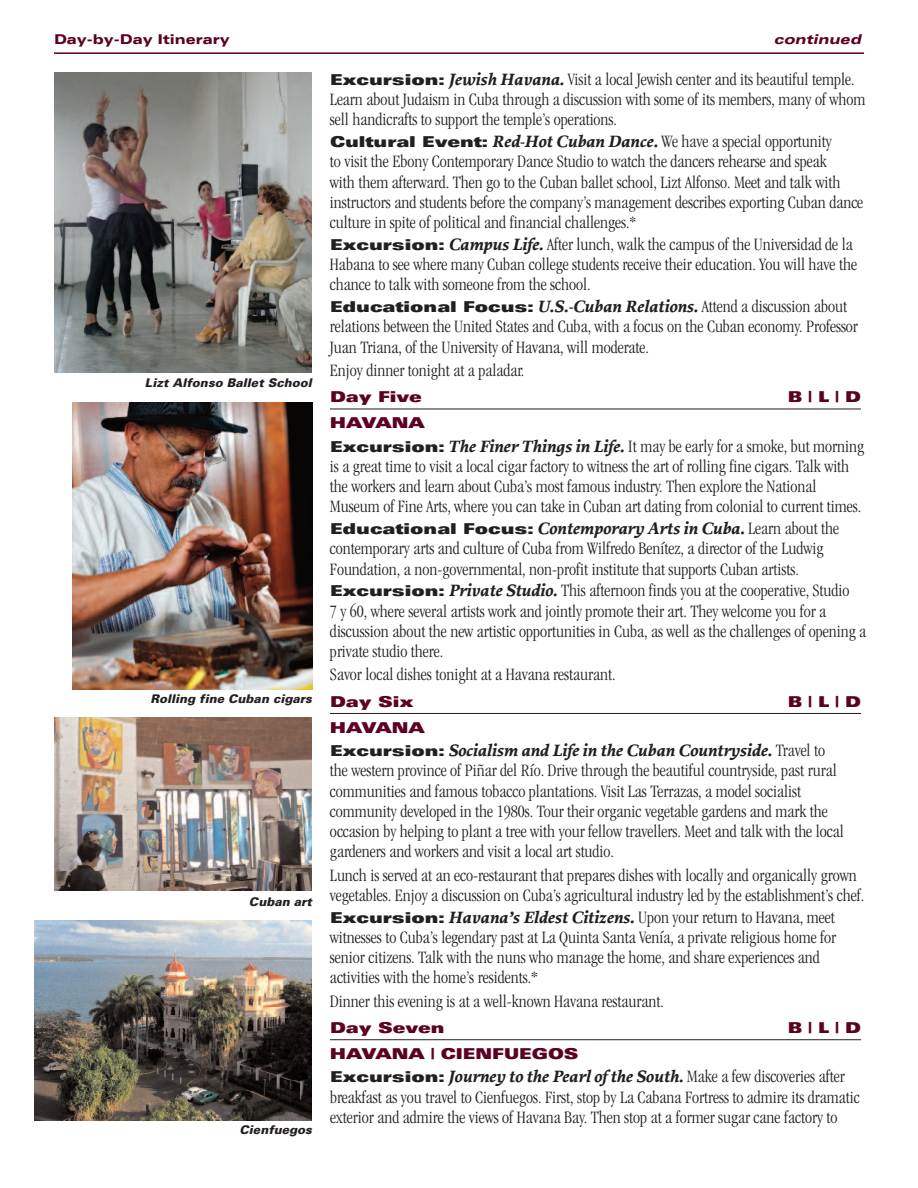
<style>
.page{position:relative;width:918px;height:1188px;background:#fff}
.page>*{position:absolute;margin:0;border:0;box-sizing:border-box;transform-origin:0 0}
.t1{font:300 condensed 18px/20.5px "Garamond";color:#231f20}
.t2{font:italic 700 17.25px "Proforma";color:#231f20}
.t3{font:900 expanded 15px "Univers";color:#5c0024}
.t4{font:900 expanded 13.5px "Univers";color:#5c0024}
.t5{font:italic 900 expanded 13.5px "Univers";letter-spacing:.005em;color:#5c0024}
.t6{font:italic 900 12px "Univers";letter-spacing:.005em;color:#231f20}
.s1{font-family:"Univers";font-weight:900;font-stretch:expanded;font-size:15px}
.s2{font-family:"Proforma";font-weight:700;font-style:italic;font-stretch:normal;font-size:17.25px}
.s3{font-family:"Univers";font-weight:900;font-style:normal;font-stretch:expanded;font-size:15px}
.s4{font-family:"Garamond";font-weight:300;font-style:normal;font-stretch:condensed;font-size:18px}
</style>
<div class="page">
<hr style="left:330px;top:409px;width:531px;height:1px;background:#231f20">
<hr style="left:330px;top:713px;width:531px;height:1px;background:#231f20">
<hr style="left:330px;top:1039px;width:531px;height:1px;background:#231f20">
<img style="left:72px;top:402px;width:240px;height:288px">
<hr style="left:54px;top:52px;width:810px;height:2px;background:#5c0024">
<img style="left:54px;top:72px;width:258px;height:301px">
<img style="left:35px;top:921px;width:277px;height:200px">
<img style="left:54px;top:717px;width:258px;height:174px">
<p class="t4" style="left:54px;top:34px;width:177px">Day-by-Day Itinerary</p>
<p class="t5" style="left:774px;top:34px;width:89px">continued</p>
<p class="t6" style="left:145px;top:379px;width:168px">Lizt Alfonso Ballet School</p>
<p class="t6" style="left:150px;top:694px;width:163px">Rolling fine Cuban cigars</p>
<p class="t6" style="left:249px;top:897px;width:65px">Cuban art</p>
<p class="t6" style="left:240px;top:1125px;width:74px">Cienfuegos</p>
<p class="t1" style="left:330px;top:70px;width:537px"><span class="s1">Excursion:</span> <span class="s2">Jewish Havana.</span> Visit a local Jewish center and its beautiful temple.<br>Learn about Judaism in Cuba through a discussion with some of its members, many of whom sell handicrafts to support the temple’s operations.<br><span class="s1">Cultural Event:</span> <span class="s2">Red-Hot Cuban Dance.</span> We have a special opportunity<br>to visit the Ebony Contemporary Dance Studio to watch the dancers rehearse and speak<br>with them afterward. Then go to the Cuban ballet school, Lizt Alfonso. Meet and talk with instructors and students before the company’s management describes exporting Cuban dance culture in spite of political and financial challenges.*<br><span class="s1">Excursion:</span> <span class="s2">Campus Life.</span> After lunch, walk the campus of the Universidad de la Habana to see where many Cuban college students receive their education. You will have the chance to talk with someone from the school.<br><span class="s1">Educational Focus:</span> <span class="s2">U.S.-Cuban Relations.</span> Attend a discussion about relations between the United States and Cuba, with a focus on the Cuban economy. Professor Juan Triana, of the University of Havana, will moderate.</p>
<p class="t1" style="left:330px;top:361px;width:196px">Enjoy dinner tonight at a paladar.</p>
<p class="t3" style="left:330px;top:391px;width:93px">Day Five</p>
<p class="t3" style="left:788px;top:391px;width:75px">B|L|D</p>
<p class="t3" style="left:330px;top:418px;width:96px">HAVANA</p>
<p class="t1" style="left:330px;top:437px;width:536px"><span class="s1">Excursion:</span> <span class="s2">The Finer Things in Life.</span> It may be early for a smoke, but morning is a great time to visit a local cigar factory to witness the art of rolling fine cigars. Talk with the workers and learn about Cuba’s most famous industry. Then explore the National Museum of Fine Arts, where you can take in Cuban art dating from colonial to current times.</p>
<p class="t2" style="left:330px;top:518px;width:511px"><span class="s3">Educational Focus:</span> Contemporary Arts in Cuba. <span class="s4">Learn about the</span></p>
<p class="t1" style="left:330px;top:540px;width:538px">contemporary arts and culture of Cuba from Wilfredo Benítez, a director of the Ludwig Foundation, a non-governmental, non-profit institute that supports Cuban artists.<br><span class="s1">Excursion:</span> <span class="s2">Private Studio.</span> This afternoon finds you at the cooperative, Studio<br>7 y 60, where several artists work and jointly promote their art. They welcome you for a discussion about the new artistic opportunities in Cuba, as well as the challenges of opening a private studio there.</p>
<p class="t1" style="left:330px;top:666px;width:287px">Savor local dishes tonight at a Havana restaurant.</p>
<p class="t3" style="left:330px;top:696px;width:85px">Day Six</p>
<p class="t3" style="left:788px;top:696px;width:75px">B|L|D</p>
<p class="t3" style="left:330px;top:722px;width:96px">HAVANA</p>
<p class="t2" style="left:330px;top:740px;width:497px"><span class="s3">Excursion:</span> Socialism and Life in the Cuban Countryside. <span class="s4">Travel to</span></p>
<p class="t1" style="left:330px;top:762px;width:515px">the western province of Piñar del Río. Drive through the beautiful countryside, past rural communities and famous tobacco plantations. Visit Las Terrazas, a model socialist community developed in the 1980s. Tour their organic vegetable gardens and mark the occasion by helping to plant a tree with your fellow travellers. Meet and talk with the local gardeners and workers and visit a local art studio.</p>
<p class="t1" style="left:330px;top:866px;width:536px">Lunch is served at an eco-restaurant that prepares dishes with locally and organically grown vegetables. Enjoy a discussion on Cuba’s agricultural industry led by the establishment’s chef.<br><span class="s1">Excursion:</span> <span class="s2">Havana’s Eldest Citizens.</span> Upon your return to Havana, meet witnesses to Cuba’s legendary past at La Quinta Santa Venía, a private religious home for senior citizens. Talk with the nuns who manage the home, and share experiences and activities with the home’s residents.*</p>
<p class="t1" style="left:330px;top:992px;width:336px">Dinner this evening is at a well-known Havana restaurant.</p>
<p class="t3" style="left:330px;top:1022px;width:116px">Day Seven</p>
<p class="t3" style="left:788px;top:1022px;width:75px">B|L|D</p>
<p class="t3" style="left:330px;top:1048px;width:250px">HAVANA | CIENFUEGOS</p>
<p class="t2" style="left:330px;top:1066px;width:516px"><span class="s3">Excursion:</span> Journey to the Pearl of the South. <span class="s4">Make a few discoveries after</span></p>
<p class="t1" style="left:330px;top:1088px;width:531px">breakfast as you travel to Cienfuegos. First, stop by La Cabana Fortress to admire its dramatic exterior and admire the views of Havana Bay. Then stop at a former sugar cane factory to</p>
</div>
